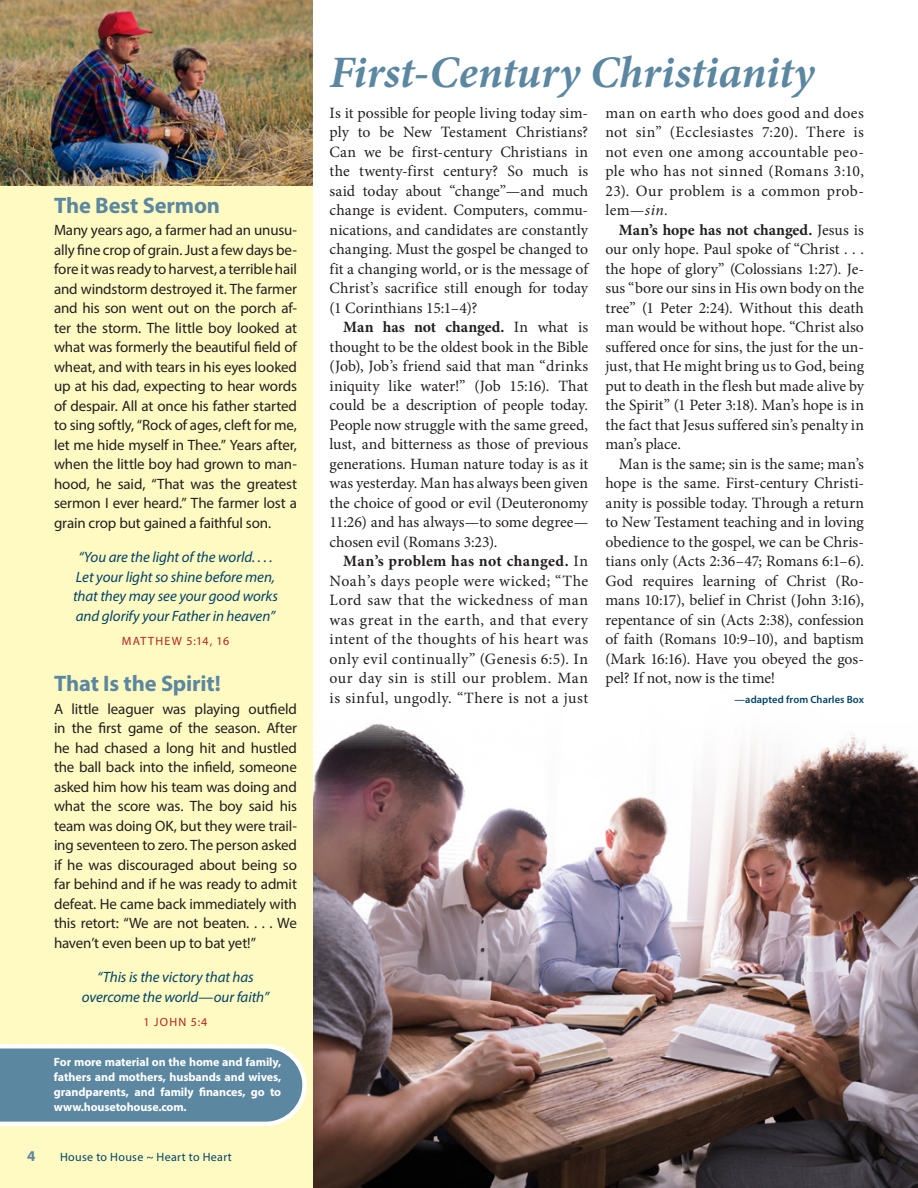
<style>
.page{position:relative;width:918px;height:1188px;background:#fff}
.page>*{position:absolute;margin:0;border:0;box-sizing:border-box;transform-origin:0 0}
.Side_Article_Heading{font:italic 700 45px "Minion Pro";color:#5c87a1}
.Side_Article_Heading-2{font:700 22.5px "Myriad Pro";letter-spacing:-.01em;color:#5c87a1}
.Body_Serif{font:15.75px/19.5px "Minion Pro";letter-spacing:.01em;color:#231f20;text-align:justify}
.Body_Sans-Serif{font:15px/19.5px "Myriad Pro";letter-spacing:-.01em;color:#231f20;text-align:justify}
.scripture_1{font:italic 15px/19.5px "Myriad Pro";letter-spacing:-.005em;color:#00446a;text-align:center}
.t1{font:700 15px "Myriad Pro";color:#5c87a1}
.t2{font:700 12px/15px "Myriad Pro";letter-spacing:-.01em;color:#fff;text-align:justify}
.t3{font:12px "Myriad Pro";letter-spacing:.03em;color:#00446a}
.scripture_attributio{font:12px "Myriad Pro";letter-spacing:.105em;color:#b22423}
.Body_Sans-Serif-2{font:600 10.5px "Myriad Pro";letter-spacing:.01em;color:#00446a}
.s1{font-weight:700}
.s2{font-style:italic}
</style>
<div class="page">
<img style="left:313px;top:723px;width:605px;height:465px">
<div style="left:0;top:0;width:313px;height:1188px;background:#fffac1"></div>
<svg style="left:0;top:1044px;width:307px;height:82px;background:#7398ac"></svg>
<img style="left:0;top:0;width:313px;height:186px">
<p class="Side_Article_Heading-2" style="left:54px;top:191px;width:167px">The Best Sermon</p>
<p class="Body_Sans-Serif" style="left:54px;top:220px;width:245px">Many years ago, a farmer had an unusu&shy;ally fine crop of grain. Just a few days be&shy;fore it was ready to harvest, a terrible hail and windstorm destroyed it. The farmer and his son went out on the porch af&shy;ter the storm. The little boy looked at what was formerly the beautiful field of wheat, and with tears in his eyes looked up at his dad, expecting to hear words of despair. All at once his father started to sing softly, “Rock of ages, cleft for me, let me hide myself in Thee.” Years after, when the little boy had grown to man&shy;hood, he said, “That was the greatest sermon I ever heard.” The farmer lost a grain crop but gained a faithful son.</p>
<p class="scripture_1" style="left:73px;top:547px;width:206px">“You are the light of the world. . . .<br>Let your light so shine before men, that they may see your good works and glorify your Father in heaven”</p>
<p class="scripture_attributio" style="left:122px;top:634px;width:109px">MATTHEW 5:14, 16</p>
<p class="Side_Article_Heading-2" style="left:54px;top:669px;width:168px">That Is the Spirit!</p>
<p class="Body_Sans-Serif" style="left:54px;top:699px;width:245px">A little leaguer was playing outfield in the first game of the season. After he had chased a long hit and hustled the ball back into the infield, someone asked him how his team was doing and what the score was. The boy said his team was doing OK, but they were trail&shy;ing seventeen to zero. The person asked if he was discouraged about being so far behind and if he was ready to admit defeat. He came back immediately with this retort: “We are not beaten. . . . We haven’t even been up to bat yet!”</p>
<p class="scripture_1" style="left:82px;top:967px;width:189px">“This is the victory that has overcome the world—our faith”</p>
<p class="scripture_attributio" style="left:144px;top:1014px;width:65px">1 JOHN 5:4</p>
<p class="t2" style="left:54px;top:1054px;width:229px">For more material on the home and family, fathers and mothers, husbands and wives, grandparents, and family finances, go to www.housetohouse.com.</p>
<p class="t1" style="left:27px;top:1146px;width:10px">4</p>
<p class="t3" style="left:60px;top:1150px;width:173px">House to House ~ Heart to Heart</p>
<p class="Side_Article_Heading" style="left:330px;top:40px;width:486px">First-Century Christianity</p>
<p class="Body_Serif" style="left:330px;top:103px;width:260px">Is it possible for people living today sim&shy;ply to be New Testament Christians?<br>Can we be first-century Christians in the twenty-first century? So much is said today about “change”—and much change is evident. Computers, commu&shy;nications, and candidates are constantly changing. Must the gospel be changed to fit a changing world, or is the message of Christ’s sacrifice still enough for today (1 Corinthians 15:1–4)?</p>
<p class="Body_Serif" style="left:330px;top:318px;width:260px;text-indent:14px"><span class="s1">Man has not changed.</span> In what is thought to be the oldest book in the Bible (Job), Job’s friend said that man “drinks iniquity like water!” (Job 15:16). That could be a description of people today.<br>People now struggle with the same greed, lust, and bitterness as those of previous generations. Human nature today is as it was yesterday. Man has always been given the choice of good or evil (Deuteronomy 11:26) and has always—to some degree— chosen evil (Romans 3:23).</p>
<p class="Body_Serif" style="left:330px;top:552px;width:260px;text-indent:14px"><span class="s1">Man’s problem has not changed.</span> In Noah’s days people were wicked; “The Lord saw that the wickedness of man was great in the earth, and that every intent of the thoughts of his heart was only evil continually” (Genesis 6:5). In our day sin is still our problem. Man is sinful, ungodly. “There is not a just</p>
<p class="Body_Serif" style="left:605px;top:103px;width:260px">man on earth who does good and does not sin” (Ecclesiastes 7:20). There is not even one among accountable peo&shy;ple who has not sinned (Romans 3:10, 23). Our problem is a common prob&shy;lem—<span class="s2">sin.</span></p>
<p class="Body_Serif" style="left:605px;top:220px;width:260px;text-indent:14px"><span class="s1">Man’s hope has not changed.</span> Jesus is our only hope. Paul spoke of “Christ . . . the hope of glory” (Colossians 1:27). Je&shy;sus “bore our sins in His own body on the tree” (1 Peter 2:24). Without this death man would be without hope. “Christ also suffered once for sins, the just for the un&shy;just, that He might bring us to God, being put to death in the flesh but made alive by the Spirit” (1 Peter 3:18). Man’s hope is in the fact that Jesus suffered sin’s penalty in man’s place.</p>
<p class="Body_Serif" style="left:605px;top:454px;width:260px;text-indent:14px">Man is the same; sin is the same; man’s hope is the same. First-century Christi&shy;anity is possible today. Through a return to New Testament teaching and in loving obedience to the gospel, we can be Chris&shy;tians only (Acts 2:36–47; Romans 6:1–6).<br>God requires learning of Christ (Ro&shy;mans 10:17), belief in Christ (John 3:16), repentance of sin (Acts 2:38), confession of faith (Romans 10:9–10), and baptism (Mark 16:16). Have you obeyed the gos&shy;pel? If not, now is the time!</p>
<p class="Body_Sans-Serif-2" style="left:735px;top:693px;width:131px">—adapted from Charles Box</p>
</div>
